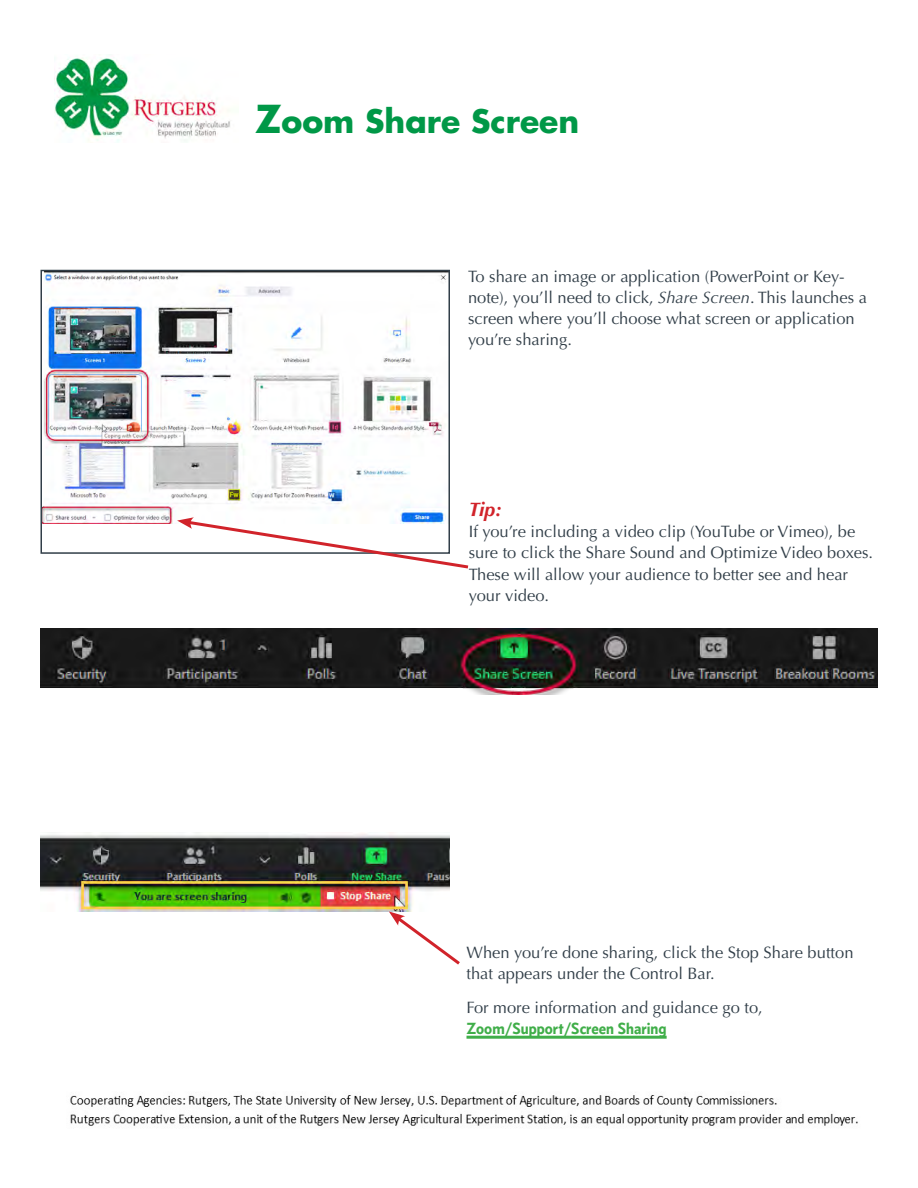
<style>
.page{position:relative;width:918px;height:1188px;background:#fff}
.page>*{position:absolute;margin:0;border:0;box-sizing:border-box;transform-origin:0 0}
.Headline_1{font:700 31.5px "Futura Std";color:#009847}
.Body_Text{font:italic 700 19.5px "Optima LT Std";color:#d1232a}
.Body_Text-2{font:16.5px/21px "Optima LT Std";color:#313e48}
.s1{font-size:37.5px}
.s2{font-style:italic}
.s3{font-family:"Concourse T4";font-weight:700;color:#40ae49}
</style>
<div class="page">
<img style="left:54px;top:57px;width:176px;height:86px">
<img style="left:70px;top:1095px;width:788px;height:31px">
<img style="left:40px;top:628px;width:838px;height:66px">
<img style="left:43px;top:273px;width:403px;height:250px">
<div style="left:40px;top:270px;width:410px;height:284px;border:2px solid #313e48"></div>
<img style="left:40px;top:832px;width:410px;height:79px">
<hr style="left:466px;top:1036px;width:201px;height:3px;background:#40ae49">
<svg style="left:177px;top:517px;width:292px;height:52px"></svg>
<svg style="left:389px;top:911px;width:71px;height:54px"></svg>
<p class="Headline_1" style="left:255px;top:100px;width:326px"><span class="s1">Z</span>oom Share Screen</p>
<p class="Body_Text-2" style="left:468px;top:266px;width:400px">To share an image or application (PowerPoint or Key&shy;note), you’ll need to click, <span class="s2">Share Screen</span>. This launches a screen where you’ll choose what screen or application you’re sharing.</p>
<p class="Body_Text" style="left:469px;top:498px;width:35px">Tip:</p>
<p class="Body_Text-2" style="left:469px;top:522px;width:406px">If you’re including a video clip (YouTube or Vimeo), be sure to click the Share Sound and Optimize Video boxes.<br>These will allow your audience to better see and hear your video.</p>
<p class="Body_Text-2" style="left:466px;top:942px;width:389px">When you’re done sharing, click the Stop Share button that appears under the Control Bar.</p>
<p class="Body_Text-2" style="left:466px;top:997px;width:298px">For more information and guidance go to,<br><span class="s3">Zoom/Support/Screen Sharing</span></p>
</div>
